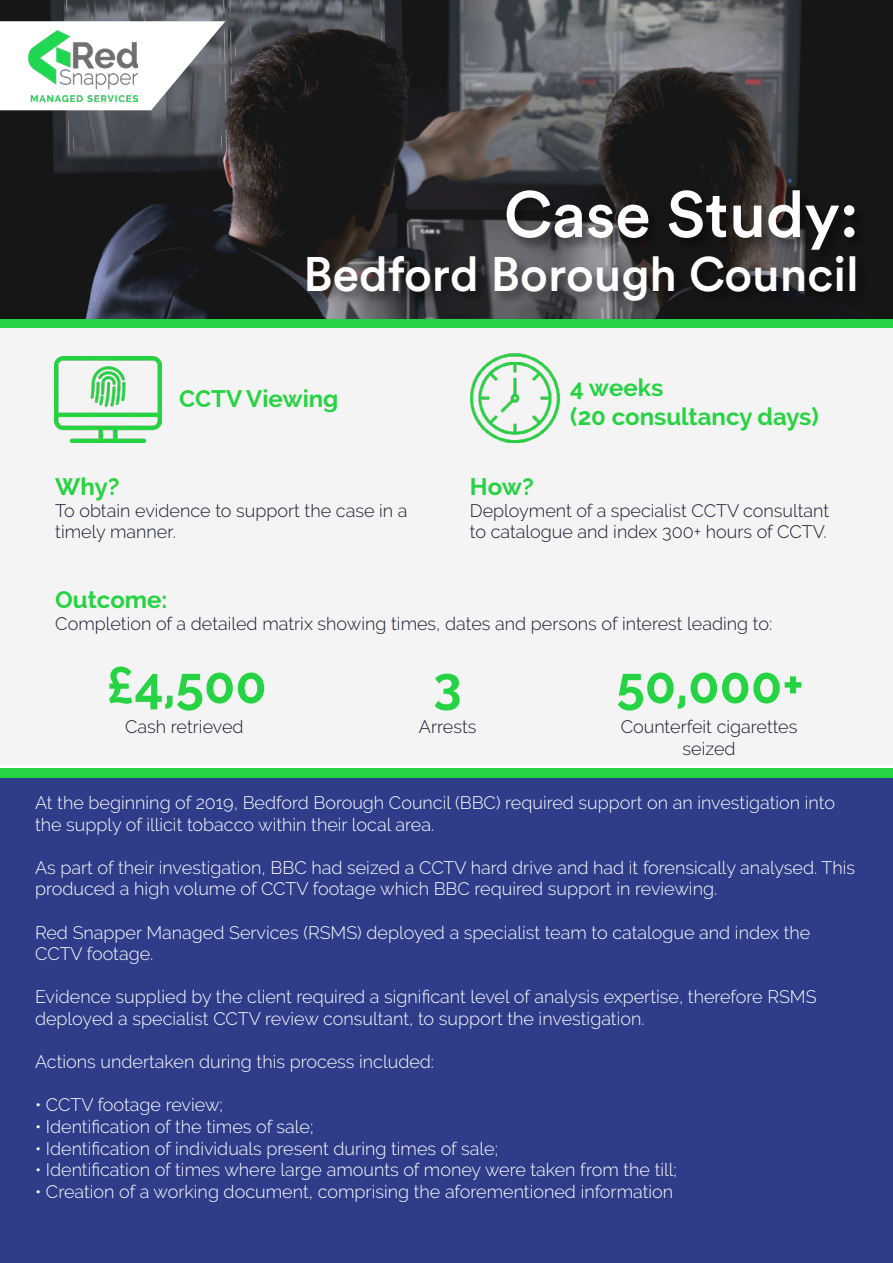
<style>
.page{position:relative;width:893px;height:1263px;background:#fff}
.page>*{position:absolute;margin:0;border:0;box-sizing:border-box;transform-origin:0 0}
.t1{font:500 64.5px "Circular Std";color:#fff}
.t2{font:700 51px "Raleway";color:#26d342}
.t3{font:500 48px "Circular Std";color:#fff}
.t4{font:700 24px/28.8px "Raleway";color:#26d342}
.t5{font:300 18px/21.6px "Raleway";color:#fff}
.t6{font:300 18px/21.6px "Raleway";color:#171d31}
</style>
<div class="page">
<div style="left:0;top:777px;width:893px;height:486px;background:#2f3c89"></div>
<div style="left:0;top:318px;width:893px;height:10px;background:#26d342"></div>
<div style="left:0;top:768px;width:893px;height:10px;background:#26d342"></div>
<div style="left:0;top:328px;width:893px;height:436px;background:#f4f4f4"></div>
<img style="left:1px;top:0;width:892px;height:318px">
<div style="left:504px;top:188px;width:364px;height:76px;background:#000;opacity:.42"></div>
<div style="left:305px;top:254px;width:564px;height:61px;background:#000;opacity:.42"></div>
<img style="left:54px;top:357px;width:107px;height:85px">
<img style="left:470px;top:354px;width:89px;height:89px">
<svg style="left:0;top:21px;width:225px;height:89px"></svg>
<img style="left:28px;top:30px;width:110px;height:71px">
<h1 class="t1" style="left:504px;top:174px;width:357px">Case Study:</h1>
<h3 class="t3" style="left:303px;top:244px;width:557px">Bedford Borough Council</h3>
<h3 class="t4" style="left:179px;top:385px;width:161px">CCTV Viewing</h3>
<h3 class="t4" style="left:570px;top:373px;width:250px">4 weeks<br>(20 consultancy days)</h3>
<h3 class="t4" style="left:55px;top:472px;width:66px">Why?</h3>
<p class="t6" style="left:55px;top:499px;width:354px">To obtain evidence to support the case in a timely manner.</p>
<h3 class="t4" style="left:470px;top:472px;width:65px">How?</h3>
<p class="t6" style="left:470px;top:499px;width:361px">Deployment of a specialist CCTV consultant to catalogue and index 300+ hours of CCTV.</p>
<h3 class="t4" style="left:55px;top:585px;width:114px">Outcome:</h3>
<p class="t6" style="left:55px;top:612px;width:718px">Completion of a detailed matrix showing times, dates and persons of interest leading to:</p>
<h2 class="t2" style="left:107px;top:656px;width:162px">£4,500</h2>
<h2 class="t2" style="left:433px;top:656px;width:30px">3</h2>
<h2 class="t2" style="left:616px;top:656px;width:189px">50,000+</h2>
<p class="t6" style="left:125px;top:716px;width:120px">Cash retrieved</p>
<p class="t6" style="left:419px;top:716px;width:59px">Arrests</p>
<p class="t6" style="left:621px;top:716px;width:178px;text-align:center">Counterfeit cigarettes seized</p>
<p class="t5" style="left:35px;top:792px;width:801px">At the beginning of 2019, Bedford Borough Council (BBC) required support on an investigation into the supply of illicit tobacco within their local area.</p>
<p class="t5" style="left:35px;top:857px;width:822px">As part of their investigation, BBC had seized a CCTV hard drive and had it forensically analysed. This produced a high volume of CCTV footage which BBC required support in reviewing.</p>
<p class="t5" style="left:35px;top:921px;width:777px">Red Snapper Managed Services (RSMS) deployed a specialist team to catalogue and index the<br>CCTV footage.</p>
<p class="t5" style="left:35px;top:986px;width:783px">Evidence supplied by the client required a significant level of analysis expertise, therefore RSMS deployed a specialist CCTV review consultant, to support the investigation.</p>
<p class="t5" style="left:35px;top:1051px;width:401px">Actions undertaken during this process included:</p>
<p class="t5" style="left:35px;top:1094px;width:189px">• CCTV footage review;</p>
<p class="t5" style="left:35px;top:1116px;width:280px">• Identification of the times of sale;</p>
<p class="t5" style="left:35px;top:1137px;width:465px">• Identification of individuals present during times of sale;</p>
<p class="t5" style="left:35px;top:1159px;width:643px">• Identification of times where large amounts of money were taken from the till;</p>
<p class="t5" style="left:35px;top:1181px;width:640px">• Creation of a working document, comprising the aforementioned information</p>
</div>
